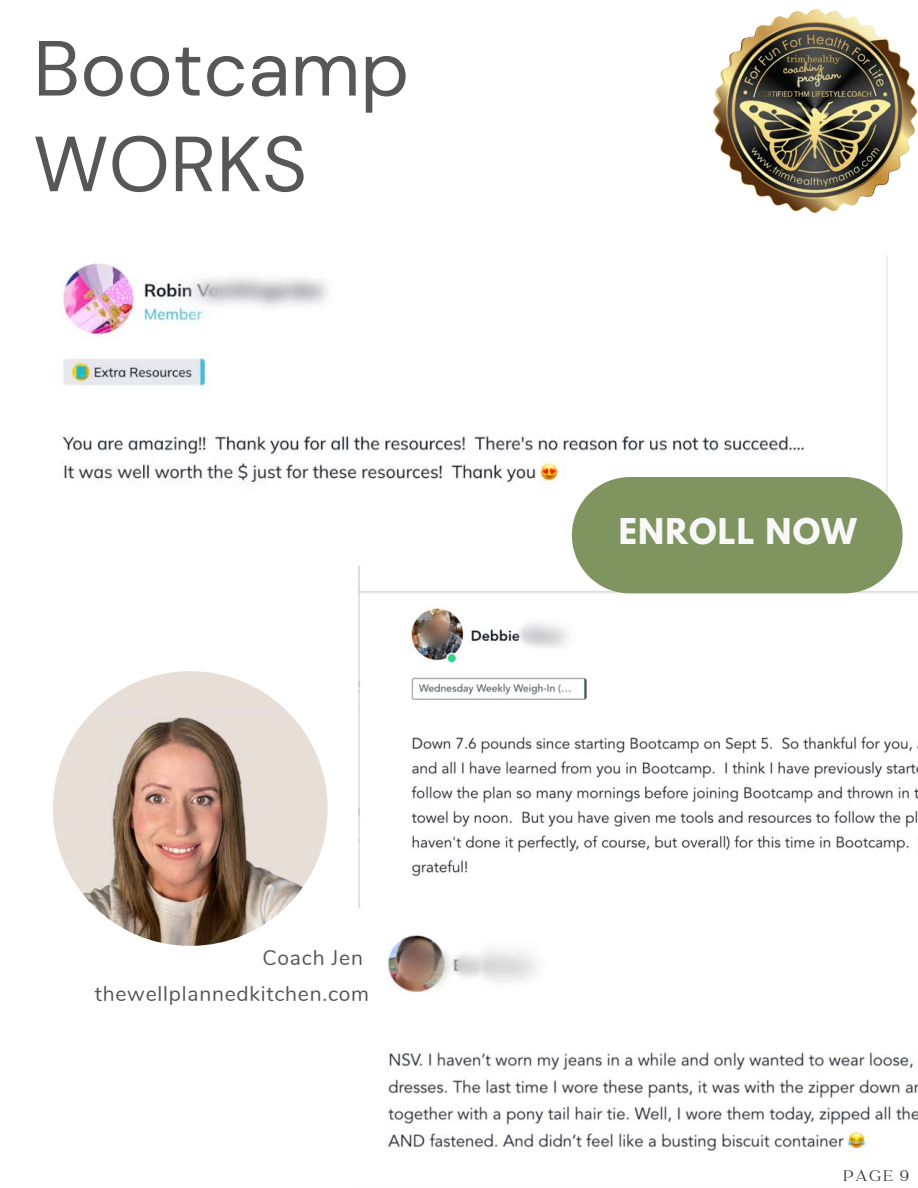
<style>
.page{position:relative;width:918px;height:1188px;background:#fff}
.page>*{position:absolute;margin:0;border:0;box-sizing:border-box;transform-origin:0 0}
.t1{font:77.85px "DM Sans";letter-spacing:.005em;color:#575757}
.t2{font:700 31.5px "League Spartan";letter-spacing:.035em;color:#f8f8f8}
.t3{font:21px "Nunito";letter-spacing:.035em;color:#575757}
.t4{font:16.95px "Catchy Mager";color:#303030}
</style>
<div class="page">
<img style="left:358px;top:564px;width:560px;height:592px">
<img style="left:714px;top:9px;width:202px;height:204px">
<img style="left:60px;top:255px;width:828px;height:255px">
<img style="left:53px;top:671px;width:275px;height:275px;border-radius:50%">
<div style="left:572px;top:477px;width:331px;height:117px;background:#7f945f;border-radius:58px"></div>
<p class="t1" style="left:33px;top:18px;width:378px">Bootcamp</p>
<p class="t1" style="left:33px;top:114px;width:275px">WORKS</p>
<p class="t3" style="left:263px;top:944px;width:102px">Coach Jen</p>
<p class="t3" style="left:95px;top:980px;width:276px">thewellplannedkitchen.com</p>
<p class="t2" style="left:619px;top:515px;width:239px">ENROLL NOW</p>
<p class="t4" style="left:843px;top:1167px;width:67px">PAGE 9</p>
</div>
